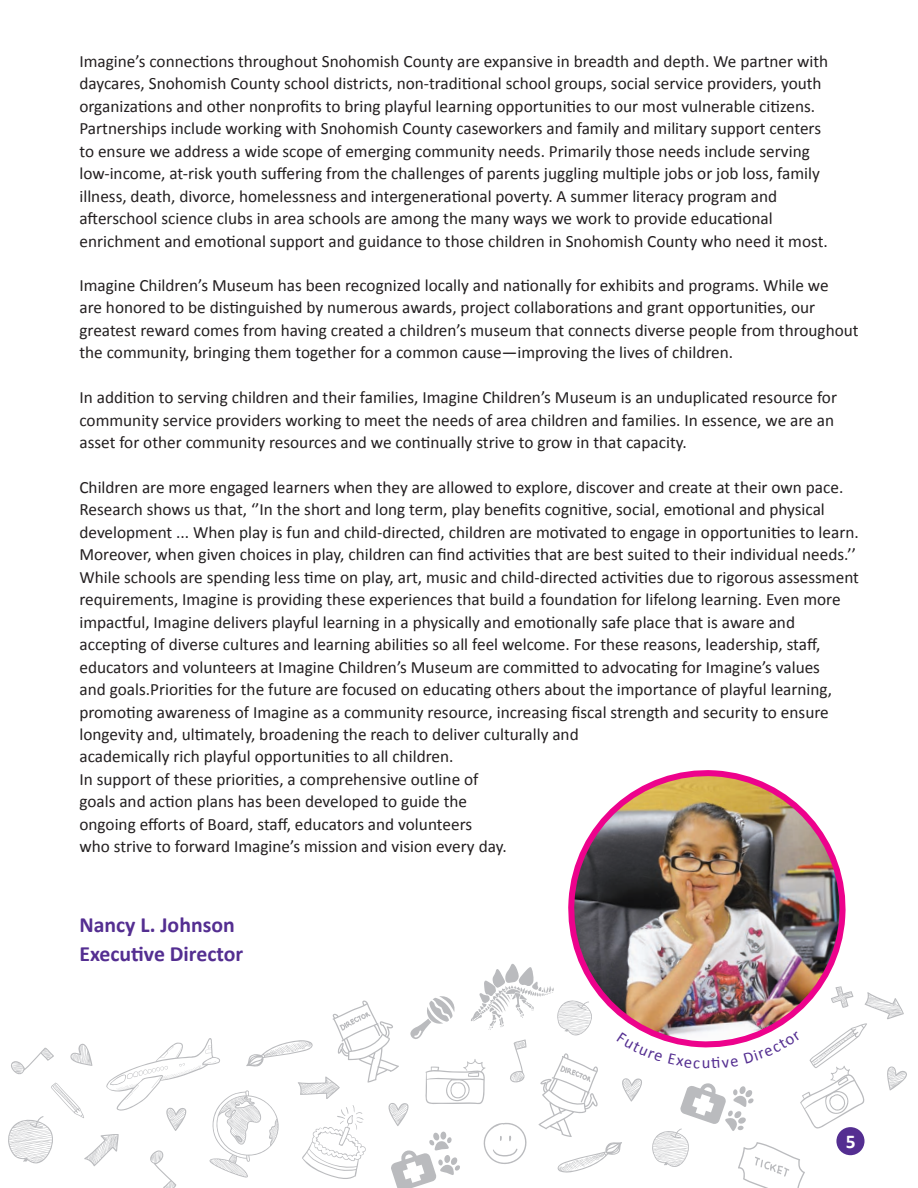
<style>
.page{position:relative;width:918px;height:1188px;background:#fff}
.page>*{position:absolute;margin:0;border:0;box-sizing:border-box;transform-origin:0 0}
.t1{font:700 21.75px/28.5px "Calibri";color:#542e91}
.t2{font:700 19.5px "Calibri";color:#fff}
.t3{font:17.25px/22.5px "Calibri";color:#231f20}
.t4{font:16.5px "Calibri";color:#542e91}
</style>
<div class="page">
<img style="left:568px;top:770px;width:278px;height:193px">
<svg style="left:8px;top:963px;width:899px;height:225px"></svg>
<p class="t3" style="left:79px;top:50px;width:750px">Imagine’s connections throughout Snohomish County are expansive in breadth and depth. We partner with</p>
<p class="t3" style="left:79px;top:73px;width:744px">daycares, Snohomish County school districts, non-traditional school groups, social service providers, youth</p>
<p class="t3" style="left:79px;top:95px;width:737px">organizations and other nonprofits to bring playful learning opportunities to our most vulnerable citizens.</p>
<p class="t3" style="left:79px;top:118px;width:750px">Partnerships include working with Snohomish County caseworkers and family and military support centers to ensure we address a wide scope of emerging community needs. Primarily those needs include serving low-income, at-risk youth suffering from the challenges of parents juggling multiple jobs or job loss, family illness, death, divorce, homelessness and intergenerational poverty. A summer literacy program and afterschool science clubs in area schools are among the many ways we work to provide educational enrichment and emotional support and guidance to those children in Snohomish County who need it most.</p>
<p class="t3" style="left:79px;top:274px;width:751px">Imagine Children’s Museum has been recognized locally and nationally for exhibits and programs. While we</p>
<p class="t3" style="left:79px;top:297px;width:737px">are honored to be distinguished by numerous awards, project collaborations and grant opportunities, our</p>
<p class="t3" style="left:79px;top:319px;width:781px">greatest reward comes from having created a children’s museum that connects diverse people from throughout the community, bringing them together for a common cause—improving the lives of children.</p>
<p class="t3" style="left:79px;top:387px;width:759px">In addition to serving children and their families, Imagine Children’s Museum is an unduplicated resource for community service providers working to meet the needs of area children and families. In essence, we are an asset for other community resources and we continually strive to grow in that capacity.</p>
<p class="t3" style="left:79px;top:476px;width:781px">Children are more engaged learners when they are allowed to explore, discover and create at their own pace.<br>Research shows us that, ‘’In the short and long term, play benefits cognitive, social, emotional and physical development ... When play is fun and child-directed, children are motivated to engage in opportunities to learn.<br>Moreover, when given choices in play, children can find activities that are best suited to their individual needs.’’ While schools are spending less time on play, art, music and child-directed activities due to rigorous assessment requirements, Imagine is providing these experiences that build a foundation for lifelong learning. Even more impactful, Imagine delivers playful learning in a physically and emotionally safe place that is aware and accepting of diverse cultures and learning abilities so all feel welcome. For these reasons, leadership, staff, educators and volunteers at Imagine Children’s Museum are committed to advocating for Imagine’s values</p>
<p class="t3" style="left:79px;top:678px;width:754px">and goals.Priorities for the future are focused on educating others about the importance of playful learning, promoting awareness of Imagine as a community resource, increasing fiscal strength and security to ensure longevity and, ultimately, broadening the reach to deliver culturally and<br>academically rich playful opportunities to all children.</p>
<p class="t3" style="left:79px;top:768px;width:401px">In support of these priorities, a comprehensive outline of</p>
<p class="t3" style="left:79px;top:791px;width:389px">goals and action plans has been developed to guide the</p>
<p class="t3" style="left:79px;top:813px;width:394px">ongoing efforts of Board, staff, educators and volunteers</p>
<p class="t3" style="left:79px;top:836px;width:429px">who strive to forward Imagine’s mission and vision every day.</p>
<p class="t1" style="left:79px;top:911px;width:165px">Nancy L. Johnson<br>Executive Director</p>
<p class="t4" style="left:702px;top:1052px;width:10px">u</p>
<p class="t2" style="left:846px;top:1129px;width:11px">5</p>
</div>
